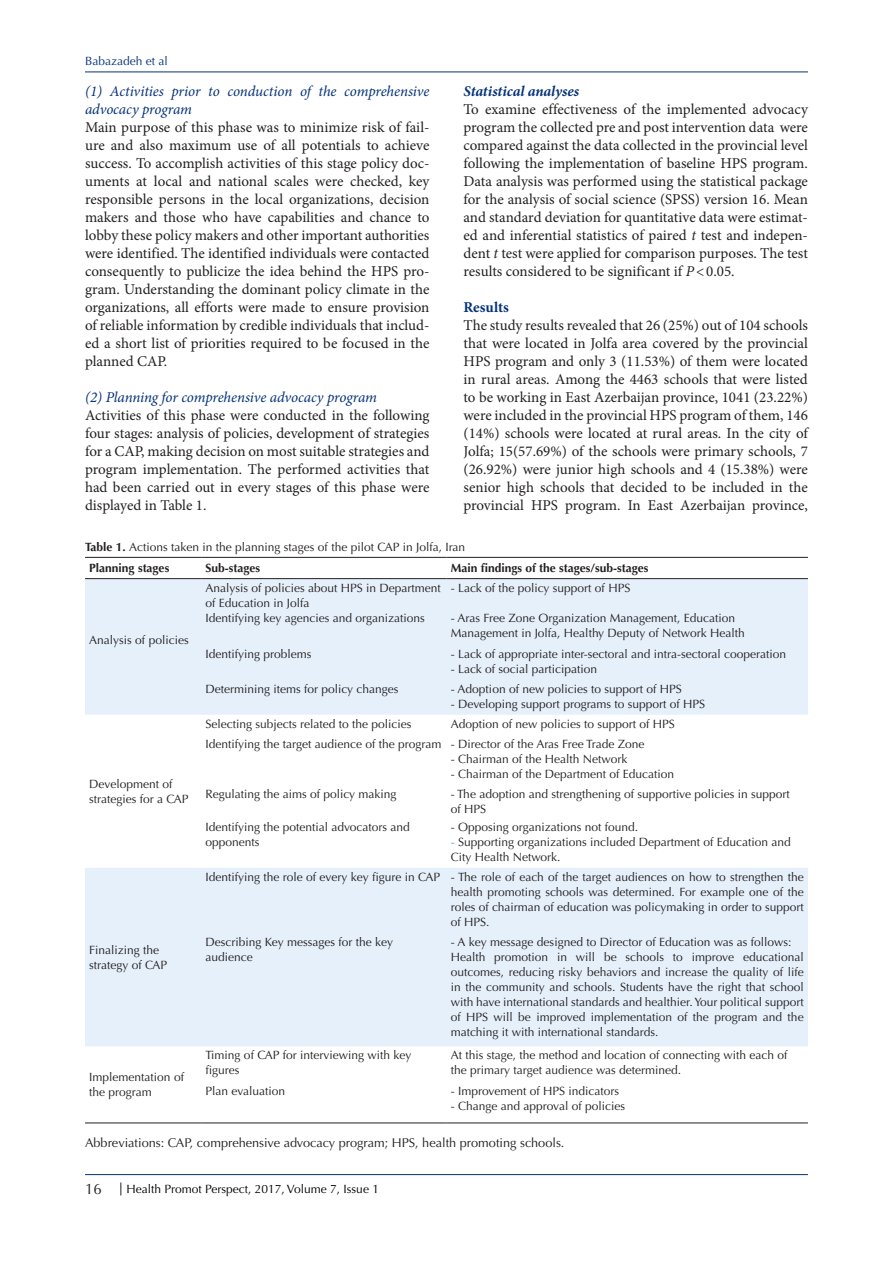
<style>
.page{position:relative;width:893px;height:1263px;background:#fff}
.page>*{position:absolute;margin:0;border:0;box-sizing:border-box;transform-origin:0 0}
.t1{font:15px/18px "Minion Pro";color:#231f20;text-align:justify}
.t2{font:italic 15px/18px "Minion Pro";letter-spacing:-.01em;color:#053278}
.t3{font:italic 700 15px "Minion Pro";letter-spacing:-.005em;color:#053278}
.t4{font:700 15px "Minion Pro";color:#053278}
.t5{font:15px "Optima LT Std";color:#231f20}
.t6{font:12.75px "Optima LT Std";color:#231f20}
.t7{font:12px/15px "Optima LT Std";color:#231f20}
.t8{font:700 12px "Optima LT Std";color:#231f20}
.t9{font:12px "Optima LT Std";color:#000}
.t10{font:12px "Optima LT Std";color:#053278}
.s1{font-style:italic}
.s2{font-weight:700}
.s3{color:#4d90f0}
.s4{color:#150000}
</style>
<div class="page">
<hr style="left:85px;top:72px;width:723px;height:1px;background:#053278">
<hr style="left:85px;top:1174px;width:723px;height:1px;background:#053278">
<svg style="left:120px;top:1182px;width:1px;height:13px"></svg>
<svg style="left:85px;top:579px;width:723px;height:467px;fill:#e6f0fa"></svg>
<hr style="left:85px;top:557px;width:116px;height:1px;background:#231f20">
<hr style="left:201px;top:557px;width:245px;height:1px;background:#231f20">
<hr style="left:446px;top:557px;width:362px;height:1px;background:#231f20">
<hr style="left:85px;top:578px;width:116px;height:1px;background:#231f20">
<hr style="left:201px;top:578px;width:245px;height:1px;background:#231f20">
<hr style="left:446px;top:578px;width:362px;height:1px;background:#231f20">
<hr style="left:85px;top:1122px;width:116px;height:1px;background:#231f20">
<hr style="left:201px;top:1122px;width:245px;height:1px;background:#231f20">
<hr style="left:446px;top:1122px;width:362px;height:1px;background:#231f20">
<p class="t10" style="left:85px;top:54px;width:84px">Babazadeh et al</p>
<p class="t2" style="left:85px;top:82px;width:346px">(1) Activities prior to conduction of the comprehensive advocacy program</p>
<p class="t1" style="left:85px;top:118px;width:346px">Main purpose of this phase was to minimize risk of fail&shy;ure and also maximum use of all potentials to achieve success. To accomplish activities of this stage policy doc&shy;uments at local and national scales were checked, key responsible persons in the local organizations, decision makers and those who have capabilities and chance to lobby these policy makers and other important authorities were identified. The identified individuals were contacted consequently to publicize the idea behind the HPS pro&shy;gram. Understanding the dominant policy climate in the organizations, all efforts were made to ensure provision of reliable information by credible individuals that includ&shy;ed a short list of priorities required to be focused in the planned CAP.</p>
<p class="t2" style="left:85px;top:388px;width:293px">(2) Planning for comprehensive advocacy program</p>
<p class="t1" style="left:85px;top:406px;width:346px">Activities of this phase were conducted in the following four stages: analysis of policies, development of strategies for a CAP, making decision on most suitable strategies and program implementation. The performed activities that had been carried out in every stages of this phase were displayed in Table 1.</p>
<p class="t3" style="left:463px;top:80px;width:117px">Statistical analyses</p>
<p class="t1" style="left:463px;top:100px;width:346px">To examine effectiveness of the implemented advocacy program the collected pre and post intervention data were compared against the data collected in the provincial level following the implementation of baseline HPS program.<br>Data analysis was performed using the statistical package for the analysis of social science (SPSS) version 16. Mean and standard deviation for quantitative data were estimat&shy;ed and inferential statistics of paired <span class="s1">t</span> test and indepen&shy;dent <span class="s1">t</span> test were applied for comparison purposes. The test results considered to be significant if <span class="s1">P</span>&lt;0.05.</p>
<p class="t4" style="left:463px;top:296px;width:47px">Results</p>
<p class="t1" style="left:463px;top:316px;width:346px">The study results revealed that 26 (25%) out of 104 schools that were located in Jolfa area covered by the provincial HPS program and only 3 (11.53%) of them were located in rural areas. Among the 4463 schools that were listed to be working in East Azerbaijan province, 1041 (23.22%) were included in the provincial HPS program of them, 146 (14%) schools were located at rural areas. In the city of Jolfa; 15(57.69%) of the schools were primary schools, 7 (26.92%) were junior high schools and 4 (15.38%) were senior high schools that decided to be included in the provincial HPS program. In East Azerbaijan province,</p>
<p class="t7" style="left:85px;top:540px;width:382px"><span class="s2">Table 1.</span> Actions taken in the planning stages of the pilot CAP in Jolfa, Iran</p>
<p class="t8" style="left:89px;top:561px;width:82px">Planning stages</p>
<p class="t8" style="left:206px;top:561px;width:56px">Sub-stages</p>
<p class="t8" style="left:451px;top:561px;width:199px">Main findings of the stages/sub-stages</p>
<p class="t7" style="left:89px;top:632px;width:101px">Analysis of policies</p>
<p class="t7" style="left:89px;top:777px;width:101px">Development of strategies for a CAP</p>
<p class="t7" style="left:89px;top:942px;width:80px">Finalizing the strategy of CAP</p>
<p class="t7" style="left:206px;top:580px;width:237px">Analysis of policies about HPS in Department of Education in Jolfa</p>
<p class="t7" style="left:451px;top:580px;width:181px">- Lack of the policy support of HPS</p>
<p class="t7" style="left:206px;top:611px;width:221px">Identifying key agencies and organizations</p>
<p class="t7" style="left:451px;top:611px;width:296px">- Aras Free Zone Organization Management, Education<br>Management in Jolfa, Healthy Deputy of Network Health</p>
<p class="t7" style="left:206px;top:646px;width:108px">Identifying problems</p>
<p class="t7" style="left:451px;top:646px;width:337px">- Lack of appropriate inter-sectoral and intra-sectoral cooperation</p>
<p class="t7" style="left:451px;top:661px;width:148px">- Lack of social participation</p>
<p class="t7" style="left:206px;top:681px;width:194px">Determining items for policy changes</p>
<p class="t7" style="left:451px;top:681px;width:233px">- Adoption of new policies to support of HPS</p>
<p class="t7" style="left:451px;top:696px;width:256px">- Developing support programs to support of HPS</p>
<p class="t7" style="left:206px;top:716px;width:208px">Selecting subjects related to the policies</p>
<p class="t7" style="left:451px;top:716px;width:226px">Adoption of new policies to support of HPS</p>
<p class="t7" style="left:206px;top:737px;width:237px">Identifying the target audience of the program</p>
<p class="t7" style="left:451px;top:737px;width:195px">- Director of the Aras Free Trade Zone</p>
<p class="t7" style="left:451px;top:752px;width:178px">- Chairman of the Health Network</p>
<p class="t7" style="left:451px;top:767px;width:225px">- Chairman of the Department of Education</p>
<p class="t7" style="left:206px;top:787px;width:193px">Regulating the aims of policy making</p>
<p class="t7" style="left:451px;top:787px;width:341px">- The adoption and strengthening of supportive policies in support of HPS</p>
<p class="t7" style="left:206px;top:820px;width:206px">Identifying the potential advocators and opponents</p>
<p class="t7" style="left:451px;top:820px;width:189px">- Opposing organizations not found.</p>
<p class="t7" style="left:451px;top:835px;width:342px"><span class="s3">-</span> Supporting organizations included Department of Education and<br>City Health Network.</p>
<p class="t7" style="left:206px;top:869px;width:236px">Identifying the role of every key figure in CAP</p>
<p class="t7" style="left:451px;top:869px;width:354px;text-align:justify">- The role of each of the target audiences on how to strengthen the health promoting schools was determined. For example one of the roles of chairman of education was policymaking in order to support of HPS.</p>
<p class="t7" style="left:206px;top:935px;width:189px">Describing Key messages for the key audience</p>
<p class="t7" style="left:451px;top:935px;width:342px">- A key message designed to Director of Education was as follows:</p>
<p class="t7" style="left:451px;top:950px;width:354px;text-align:justify">Health promotion in will be schools to improve educational outcomes, reducing risky behaviors and increase the quality of life in the community and schools. Students have the right that school with have international standards and healthier. Your political support of HPS will be improved implementation of the program and the matching it with international standards.</p>
<p class="t7" style="left:206px;top:1048px;width:207px">Timing of CAP for interviewing with key figures</p>
<p class="t7" style="left:451px;top:1048px;width:338px">At this stage, the method and location of connecting with each of the primary target audience was determined.</p>
<p class="t7" style="left:206px;top:1084px;width:81px">Plan evaluation</p>
<p class="t7" style="left:451px;top:1084px;width:170px">- Improvement of HPS indicators</p>
<p class="t7" style="left:451px;top:1099px;width:176px">- Change and approval of policies</p>
<p class="t6" style="left:85px;top:1135px;width:481px">Abbreviations: CAP, comprehensive advocacy program; HPS, health promoting schools.</p>
<p class="t7" style="left:89px;top:1070px;width:96px">Implementation of the program</p>
<p class="t5" style="left:85px;top:1180px;width:18px">16</p>
<p class="t9" style="left:126px;top:1182px;width:254px">Health Promot Perspect<span class="s4">,</span> 2017, Volume 7, Issue 1</p>
</div>
